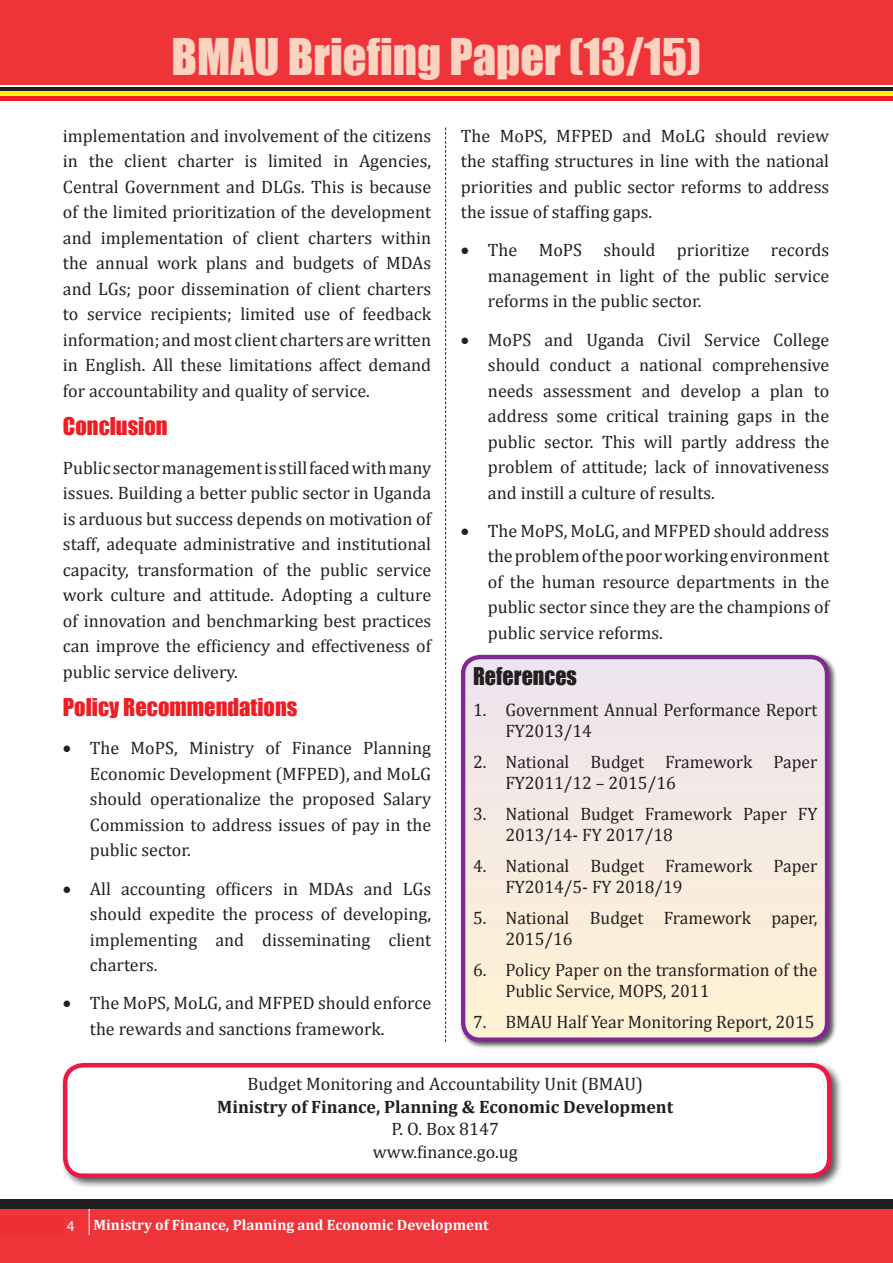
<style>
.page{position:relative;width:893px;height:1263px;background:#fff}
.page>*{position:absolute;margin:0;border:0;box-sizing:border-box;transform-origin:0 0}
.t1{font:46.5px "Impact";color:#fcd2c0}
.No_Spacing{font:22.5px "Impact";color:#ee1d23}
.No_Spacing-2{font:22.5px "Impact";color:#231f20}
.No_Spacing-3{font:18px/25.5px "Cambria";color:#231f20;text-align:justify}
.List_Paragraph{font:18px/21.6px "Cambria";color:#231f20}
.No_Spacing-4{font:700 18px "Cambria";color:#231f20}
.t2{font:700 15px "Cambria";color:#fff}
.t3{font:15px "Myriad Pro";color:#fff}
</style>
<div class="page">
<div style="left:0;top:1199px;width:893px;height:64px;background:#ef3439"></div>
<div style="left:0;top:1199px;width:893px;height:10px;background:#231f20"></div>
<div style="left:0;top:0;width:893px;height:85px;background:#ef3439"></div>
<hr style="left:0;top:87px;width:893px;height:4px;background:#231f20">
<div style="left:0;top:91px;width:893px;height:5px;background:#fff101"></div>
<hr style="left:0;top:96px;width:893px;height:4px;background:#ee1d23">
<svg style="left:89px;top:1209px;width:1px;height:26px"></svg>
<div style="left:459px;top:653px;width:378px;height:396px;background:#231f20;opacity:.75"></div>
<svg style="left:463px;top:657px;width:364px;height:383px"></svg>
<div style="left:461px;top:655px;width:368px;height:387px;border:4px solid #802990;border-radius:17px"></div>
<div style="left:61px;top:1061px;width:782px;height:129px;background:#231f20;opacity:.75"></div>
<div style="left:65px;top:1065px;width:764px;height:111px;background:#fff;border-radius:18px"></div>
<div style="left:63px;top:1063px;width:768px;height:115px;border:4px solid #ed1845;border-radius:18px"></div>
<svg style="left:445px;top:128px;width:1px;height:914px"></svg>
<h1 class="t1" style="left:172px;top:20px;width:531px">BMAU Briefing Paper (13/15)</h1>
<p class="No_Spacing-3" style="left:63px;top:123px;width:370px">implementation and involvement of the citizens in the client charter is limited in Agencies, Central Government and DLGs. This is because of the limited prioritization of the development and implementation of client charters within the annual work plans and budgets of MDAs and LGs; poor dissemination of client charters to service recipients; limited use of feedback information; and most client charters are written in English. All these limitations affect demand for accountability and quality of service.</p>
<p class="No_Spacing" style="left:63px;top:409px;width:106px">Conclusion</p>
<p class="No_Spacing-3" style="left:63px;top:454px;width:370px">Public sector management is still faced with many issues. Building a better public sector in Uganda is arduous but success depends on motivation of staff, adequate administrative and institutional capacity, transformation of the public service work culture and attitude. Adopting a culture of innovation and benchmarking best practices can improve the efficiency and effectiveness of public service delivery.</p>
<p class="No_Spacing" style="left:63px;top:690px;width:236px">Policy Recommendations</p>
<p class="No_Spacing-3" style="left:90px;top:735px;width:343px;text-indent:-27px">• The MoPS, Ministry of Finance Planning Economic Development (MFPED), and MoLG should operationalize the proposed Salary Commission to address issues of pay in the public sector.</p>
<p class="No_Spacing-3" style="left:90px;top:876px;width:343px;text-indent:-27px">• All accounting officers in MDAs and LGs should expedite the process of developing, implementing and disseminating client charters.</p>
<p class="No_Spacing-3" style="left:90px;top:990px;width:343px;text-indent:-27px">• The MoPS, MoLG, and MFPED should enforce the rewards and sanctions framework.</p>
<p class="No_Spacing-3" style="left:461px;top:123px;width:370px">The MoPS, MFPED and MoLG should review the staffing structures in line with the national priorities and public sector reforms to address the issue of staffing gaps.</p>
<p class="No_Spacing-3" style="left:488px;top:237px;width:343px;text-indent:-27px">• The MoPS should prioritize records management in light of the public service reforms in the public sector.</p>
<p class="No_Spacing-3" style="left:488px;top:327px;width:343px;text-indent:-27px">• MoPS and Uganda Civil Service College should conduct a national comprehensive needs assessment and develop a plan to address some critical training gaps in the public sector. This will partly address the problem of attitude; lack of innovativeness and instill a culture of results.</p>
<p class="No_Spacing-3" style="left:488px;top:518px;width:343px;text-indent:-27px">• The MoPS, MoLG, and MFPED should address the problem of the poor working environment of the human resource departments in the public sector since they are the champions of public service reforms.</p>
<p class="No_Spacing-2" style="left:473px;top:659px;width:105px">References</p>
<p class="List_Paragraph" style="left:505px;top:699px;width:314px;text-indent:-32px">1. Government Annual Performance Report<br>FY2013/14</p>
<p class="List_Paragraph" style="left:505px;top:751px;width:314px;text-indent:-32px">2. National Budget Framework Paper<br>FY2011/12 – 2015/16</p>
<p class="List_Paragraph" style="left:505px;top:803px;width:314px;text-indent:-32px">3. National Budget Framework Paper FY<br>2013/14- FY 2017/18</p>
<p class="List_Paragraph" style="left:505px;top:855px;width:314px;text-indent:-32px">4. National Budget Framework Paper<br>FY2014/5- FY 2018/19</p>
<p class="List_Paragraph" style="left:505px;top:906px;width:314px;text-indent:-32px">5. National Budget Framework paper,<br>2015/16</p>
<p class="List_Paragraph" style="left:505px;top:958px;width:314px;text-indent:-32px">6. Policy Paper on the transformation of the<br>Public Service, MOPS, 2011</p>
<p class="List_Paragraph" style="left:473px;top:1010px;width:343px">7. BMAU Half Year Monitoring Report, 2015</p>
<p class="No_Spacing-3" style="left:248px;top:1071px;width:397px">Budget Monitoring and Accountability Unit (BMAU)</p>
<p class="No_Spacing-4" style="left:217px;top:1095px;width:458px">Ministry of Finance, Planning &amp; Economic Development</p>
<p class="No_Spacing-3" style="left:392px;top:1116px;width:109px">P. O. Box 8147</p>
<p class="No_Spacing-3" style="left:373px;top:1138px;width:146px">www.finance.go.ug</p>
<p class="t3" style="left:67px;top:1216px;width:9px">4</p>
<p class="t2" style="left:94px;top:1216px;width:397px">Ministry of Finance, Planning and Economic Development</p>
</div>
